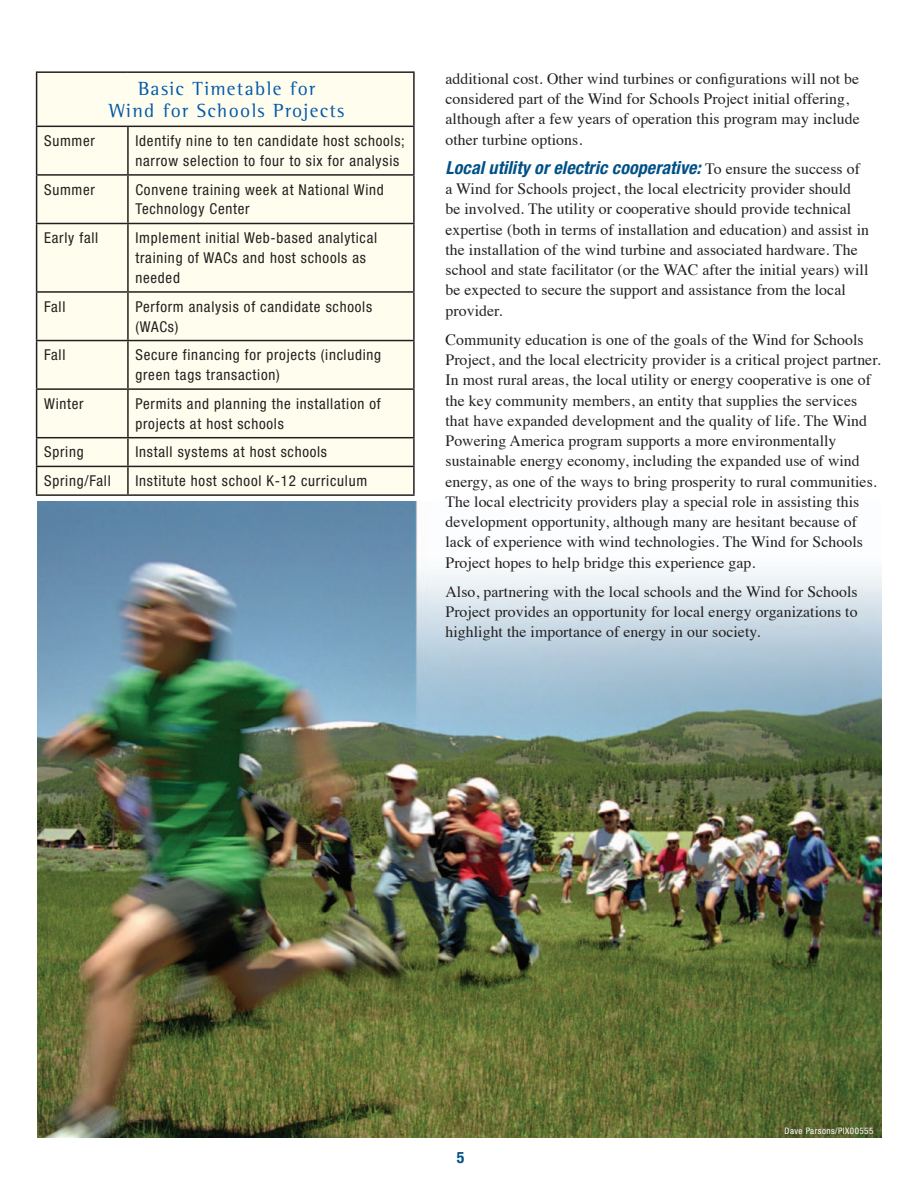
<style>
.page{position:relative;width:918px;height:1188px;background:#fff}
.page>*{position:absolute;margin:0;border:0;box-sizing:border-box;transform-origin:0 0}
.t1{font:19.5px/22.5px "Rotis Semi Serif Std";letter-spacing:.07em;color:#015aaa;text-align:center}
.t2{font:italic 700 condensed 18px "Helvetica Neue LT Std";letter-spacing:.005em;color:#005187}
.t3{font:15.75px/20.2px "Times";letter-spacing:.005em;color:#231f20}
.t4{font:700 condensed 15.75px "Helvetica Neue LT Std";color:#005187}
.t5{font:condensed 15px/19.8px "Helvetica Neue LT Std";letter-spacing:.05em;color:#231f20}
.t6{font:condensed 9px "Helvetica Neue LT Std";letter-spacing:.05em;color:#fff}
.s1{font-family:"Times";font-weight:400;font-style:normal;font-stretch:normal;font-size:15.75px;color:#231f20}
</style>
<div class="page">
<img style="left:37px;top:501px;width:844px;height:637px">
<div style="left:37px;top:73px;width:376px;height:421px;background:#fffdee"></div>
<hr style="left:36px;top:71px;width:92px;height:2px;background:#231f20">
<hr style="left:36px;top:73px;width:1px;height:53px;background:#231f20">
<hr style="left:128px;top:71px;width:287px;height:2px;background:#231f20">
<hr style="left:413px;top:73px;width:2px;height:53px;background:#231f20">
<hr style="left:36px;top:126px;width:92px;height:1px;background:#231f20">
<hr style="left:36px;top:127px;width:1px;height:47px;background:#231f20">
<hr style="left:128px;top:126px;width:287px;height:1px;background:#231f20">
<hr style="left:127px;top:127px;width:2px;height:47px;background:#231f20">
<hr style="left:413px;top:127px;width:2px;height:47px;background:#231f20">
<hr style="left:36px;top:174px;width:92px;height:2px;background:#231f20">
<hr style="left:36px;top:176px;width:1px;height:47px;background:#231f20">
<hr style="left:128px;top:174px;width:287px;height:2px;background:#231f20">
<hr style="left:127px;top:176px;width:2px;height:47px;background:#231f20">
<hr style="left:413px;top:176px;width:2px;height:47px;background:#231f20">
<hr style="left:36px;top:223px;width:92px;height:1px;background:#231f20">
<hr style="left:36px;top:224px;width:1px;height:67px;background:#231f20">
<hr style="left:128px;top:223px;width:287px;height:1px;background:#231f20">
<hr style="left:127px;top:224px;width:2px;height:67px;background:#231f20">
<hr style="left:413px;top:224px;width:2px;height:67px;background:#231f20">
<hr style="left:36px;top:291px;width:92px;height:2px;background:#231f20">
<hr style="left:36px;top:293px;width:1px;height:47px;background:#231f20">
<hr style="left:128px;top:291px;width:287px;height:2px;background:#231f20">
<hr style="left:127px;top:293px;width:2px;height:47px;background:#231f20">
<hr style="left:413px;top:293px;width:2px;height:47px;background:#231f20">
<hr style="left:36px;top:340px;width:92px;height:1px;background:#231f20">
<hr style="left:36px;top:341px;width:1px;height:47px;background:#231f20">
<hr style="left:128px;top:340px;width:287px;height:1px;background:#231f20">
<hr style="left:127px;top:341px;width:2px;height:47px;background:#231f20">
<hr style="left:413px;top:341px;width:2px;height:47px;background:#231f20">
<hr style="left:36px;top:388px;width:92px;height:2px;background:#231f20">
<hr style="left:36px;top:390px;width:1px;height:47px;background:#231f20">
<hr style="left:128px;top:388px;width:287px;height:2px;background:#231f20">
<hr style="left:127px;top:390px;width:2px;height:47px;background:#231f20">
<hr style="left:413px;top:390px;width:2px;height:47px;background:#231f20">
<hr style="left:36px;top:437px;width:92px;height:1px;background:#231f20">
<hr style="left:128px;top:437px;width:287px;height:1px;background:#231f20">
<hr style="left:127px;top:438px;width:2px;height:28px;background:#231f20">
<hr style="left:413px;top:438px;width:2px;height:28px;background:#231f20">
<hr style="left:36px;top:466px;width:92px;height:1px;background:#231f20">
<svg style="left:36px;top:438px;width:1px;height:56px"></svg>
<hr style="left:128px;top:466px;width:287px;height:1px;background:#231f20">
<hr style="left:127px;top:467px;width:2px;height:27px;background:#231f20">
<hr style="left:413px;top:467px;width:2px;height:27px;background:#231f20">
<hr style="left:36px;top:494px;width:92px;height:2px;background:#231f20">
<hr style="left:128px;top:494px;width:287px;height:2px;background:#231f20">
<p class="t1" style="left:109px;top:77px;width:237px">Basic Timetable for<br>Wind for Schools Projects</p>
<p class="t5" style="left:44px;top:131px;width:52px">Summer</p>
<p class="t5" style="left:135px;top:131px;width:271px">Identify nine to ten candidate host schools; narrow selection to four to six for analysis</p>
<p class="t5" style="left:44px;top:179px;width:52px">Summer</p>
<p class="t5" style="left:135px;top:179px;width:250px">Convene training week at National Wind<br>Technology Center</p>
<p class="t5" style="left:44px;top:228px;width:56px">Early fall</p>
<p class="t5" style="left:135px;top:228px;width:243px">Implement initial Web-based analytical training of WACs and host schools as needed</p>
<p class="t5" style="left:44px;top:296px;width:23px">Fall</p>
<p class="t5" style="left:135px;top:296px;width:238px">Perform analysis of candidate schools (WACs)</p>
<p class="t5" style="left:44px;top:345px;width:23px">Fall</p>
<p class="t5" style="left:135px;top:345px;width:247px">Secure financing for projects (including green tags transaction)</p>
<p class="t5" style="left:44px;top:394px;width:41px">Winter</p>
<p class="t5" style="left:135px;top:394px;width:247px">Permits and planning the installation of projects at host schools</p>
<p class="t5" style="left:44px;top:442px;width:41px">Spring</p>
<p class="t5" style="left:135px;top:442px;width:193px">Install systems at host schools</p>
<p class="t5" style="left:44px;top:471px;width:68px">Spring/Fall</p>
<p class="t5" style="left:135px;top:471px;width:233px">Institute host school K-12 curriculum</p>
<p class="t3" style="left:446px;top:67px;width:416px">additional cost. Other wind turbines or configurations will not be considered part of the Wind for Schools Project initial offering, although after a few years of operation this program may include other turbine options.</p>
<p class="t2" style="left:446px;top:157px;width:416px">Local utility or electric cooperative: <span class="s1">To ensure the success of</span></p>
<p class="t3" style="left:446px;top:177px;width:425px">a Wind for Schools project, the local electricity provider should be involved. The utility or cooperative should provide technical expertise (both in terms of installation and education) and assist in the installation of the wind turbine and associated hardware. The school and state facilitator (or the WAC after the initial years) will be expected to secure the support and assistance from the local provider.</p>
<p class="t3" style="left:446px;top:328px;width:437px">Community education is one of the goals of the Wind for Schools Project, and the local electricity provider is a critical project partner.<br>In most rural areas, the local utility or energy cooperative is one of the key community members, an entity that supplies the services that have expanded development and the quality of life. The Wind Powering America program supports a more environmentally sustainable energy economy, including the expanded use of wind energy, as one of the ways to bring prosperity to rural communities.<br>The local electricity providers play a special role in assisting this development opportunity, although many are hesitant because of lack of experience with wind technologies. The Wind for Schools Project hopes to help bridge this experience gap.</p>
<p class="t3" style="left:446px;top:580px;width:414px;text-align:justify">Also, partnering with the local schools and the Wind for Schools Project provides an opportunity for local energy organizations to highlight the importance of energy in our society.</p>
<p class="t4" style="left:457px;top:1148px;width:9px">5</p>
<p class="t6" style="left:785px;top:1126px;width:90px">Dave Parsons/PIX00555</p>
</div>
